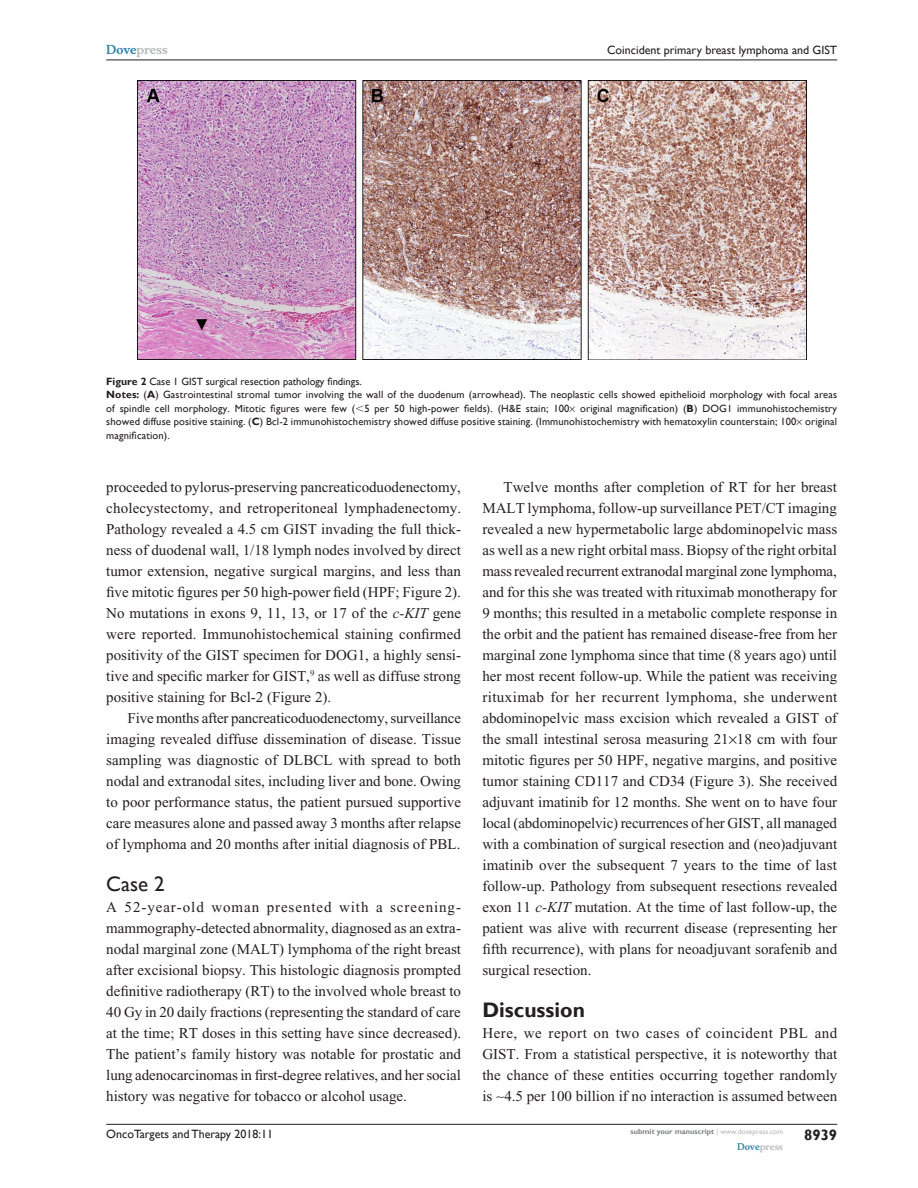
<style>
.page{position:relative;width:918px;height:1188px;background:#fff}
.page>*{position:absolute;margin:0;border:0;box-sizing:border-box;transform-origin:0 0}
.t1{font:700 21px "Gill Sans";color:#231f20}
.t2{font:21px "Gill Sans";color:#231f20}
.Tx{font:15px/21px "Times New Roman";color:#231f20;text-align:justify}
.TxF{font:15px/21px "Times New Roman";color:#231f20;text-align:justify}
.RunFolio-R{font:700 15px "Gill Sans";color:#231f20}
.RunH-R{font:12px "Gill Sans";color:#231f20}
.RunF-R{font:12px "Gill Sans";color:#231f20}
.RunH-Brand-R{font:700 12px "Musee";color:#b8b9bc}
.FigSNRI{font:10.5px/13.5px "Gill Sans";letter-spacing:.015em;color:#231f20;text-align:justify}
.FigC{font:10.5px "Gill Sans";color:#231f20}
.RunF-Brand-R{font:700 9px "Musee";color:#b8b9bc}
.RunF-SubmityourMS-R{font:700 7.5px "Gill Sans";color:#808285}
.s1{color:#3485ae}
.s2{font-weight:700}
.s3{font-family:"Mathematical Pi One"}
.s4{font-style:italic}
.s5{font-weight:400;color:#b8b9bc}
</style>
<div class="page">
<hr style="left:106px;top:1124px;width:731px;height:1px;background:#231f20">
<hr style="left:106px;top:60px;width:731px;height:1px;background:#231f20">
<img style="left:137px;top:81px;width:669px;height:278px">
<p class="RunH-Brand-R" style="left:106px;top:43px;width:63px"><span class="s1">Dove</span>press</p>
<p class="RunH-R" style="left:607px;top:43px;width:232px">Coincident primary breast lymphoma and GIST</p>
<p class="FigC" style="left:106px;top:375px;width:257px"><span class="s2">Figure 2</span> Case 1 GIST surgical resection pathology findings.</p>
<p class="FigSNRI" style="left:106px;top:388px;width:732px"><span class="s2">Notes:</span> (<span class="s2">A</span>) Gastrointestinal stromal tumor involving the wall of the duodenum (arrowhead). The neoplastic cells showed epithelioid morphology with focal areas of spindle cell morphology. Mitotic figures were few (<span class="s3">,</span>5 per 50 high-power fields). (H&amp;E stain; 100 original magnification) (<span class="s2">B</span>) DOG1 immunohistochemistry showed diffuse positive staining. (<span class="s2">C</span>) Bcl-2 immunohistochemistry showed diffuse positive staining. (Immunohistochemistry with hematoxylin counterstain; 100 original magnification).</p>
<p class="Tx" style="left:106px;top:476px;width:357px">proceeded to pylorus-preserving pancreaticoduodenectomy, cholecystectomy, and retroperitoneal lymphadenectomy.<br>Pathology revealed a 4.5 cm GIST invading the full thick&shy;ness of duodenal wall, 1/18 lymph nodes involved by direct tumor extension, negative surgical margins, and less than five mitotic figures per 50 high-power field (HPF; Figure 2).<br>No mutations in exons 9, 11, 13, or 17 of the <span class="s4">c-KIT</span> gene were reported. Immunohistochemical staining confirmed positivity of the GIST specimen for DOG1, a highly sensi&shy;tive and specific marker for GIST,<sup>9</sup> as well as diffuse strong positive staining for Bcl-2 (Figure 2).</p>
<p class="Tx" style="left:106px;top:707px;width:356px;text-indent:21px">Five months after pancreaticoduodenectomy, surveillance imaging revealed diffuse dissemination of disease. Tissue sampling was diagnostic of DLBCL with spread to both nodal and extranodal sites, including liver and bone. Owing to poor performance status, the patient pursued supportive care measures alone and passed away 3 months after relapse of lymphoma and 20 months after initial diagnosis of PBL.</p>
<h2 class="t2" style="left:106px;top:871px;width:60px">Case 2</h2>
<p class="TxF" style="left:106px;top:896px;width:356px">A 52-year-old woman presented with a screening&shy;mammography-detected abnormality, diagnosed as an extra&shy;nodal marginal zone (MALT) lymphoma of the right breast after excisional biopsy. This histologic diagnosis prompted definitive radiotherapy (RT) to the involved whole breast to 40 Gy in 20 daily fractions (representing the standard of care at the time; RT doses in this setting have since decreased).<br>The patient’s family history was notable for prostatic and lung adenocarcinomas in first-degree relatives, and her social history was negative for tobacco or alcohol usage.</p>
<p class="Tx" style="left:482px;top:476px;width:357px;text-indent:21px">Twelve months after completion of RT for her breast MALT lymphoma, follow-up surveillance PET/CT imaging revealed a new hypermetabolic large abdominopelvic mass as well as a new right orbital mass. Biopsy of the right orbital mass revealed recurrent extranodal marginal zone lymphoma, and for this she was treated with rituximab monotherapy for 9 months; this resulted in a metabolic complete response in the orbit and the patient has remained disease-free from her marginal zone lymphoma since that time (8 years ago) until her most recent follow-up. While the patient was receiving rituximab for her recurrent lymphoma, she underwent abdominopelvic mass excision which revealed a GIST of the small intestinal serosa measuring 21 18 cm with four mitotic figures per 50 HPF, negative margins, and positive tumor staining CD117 and CD34 (Figure 3). She received adjuvant imatinib for 12 months. She went on to have four local (abdominopelvic) recurrences of her GIST, all managed with a combination of surgical resection and (neo)adjuvant imatinib over the subsequent 7 years to the time of last follow-up. Pathology from subsequent resections revealed exon 11 <span class="s4">c-KIT</span> mutation. At the time of last follow-up, the patient was alive with recurrent disease (representing her fifth recurrence), with plans for neoadjuvant sorafenib and surgical resection.</p>
<h1 class="t1" style="left:482px;top:997px;width:104px">Discussion</h1>
<p class="TxF" style="left:482px;top:1022px;width:357px">Here, we report on two cases of coincident PBL and GIST. From a statistical perspective, it is noteworthy that the chance of these entities occurring together randomly is 4.5 per 100 billion if no interaction is assumed between</p>
<p class="RunF-R" style="left:106px;top:1127px;width:168px">OncoTargets and Therapy 2018:11</p>
<p class="RunF-SubmityourMS-R" style="left:631px;top:1127px;width:154px">submit your manuscript <span class="s5">| www.dovepress.com</span></p>
<p class="RunF-Brand-R" style="left:737px;top:1141px;width:48px"><span class="s1">Dove</span>press</p>
<p class="RunFolio-R" style="left:804px;top:1126px;width:35px">8939</p>
</div>
